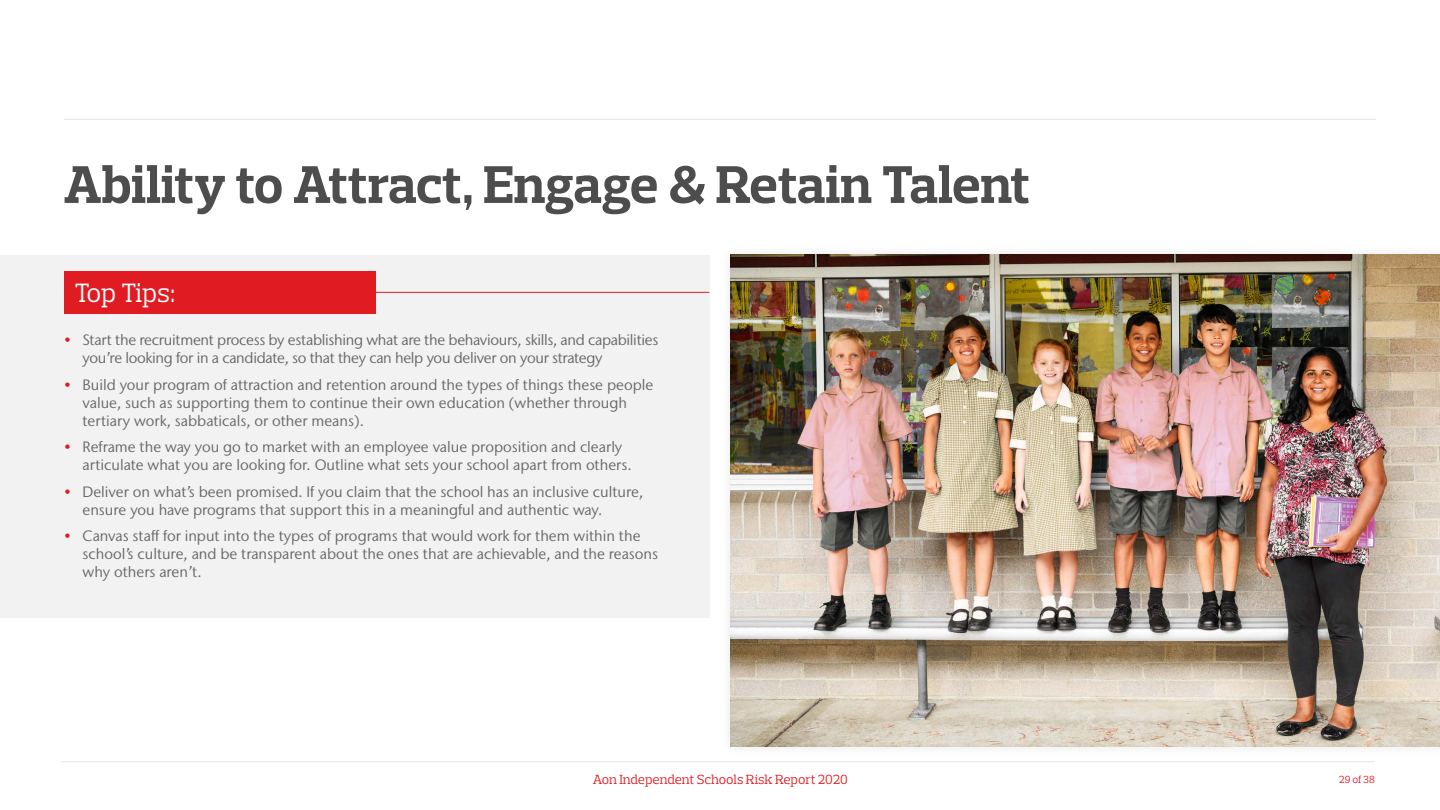
<style>
.page{position:relative;width:1440px;height:810px;background:#fff}
.page>*{position:absolute;margin:0;border:0;box-sizing:border-box;transform-origin:0 0}
.t1{font:700 54px "Prelo Slab";letter-spacing:-.01em;color:#4d4d4d}
.t2{font:27px "Prelo Slab";letter-spacing:-.01em;color:#fff}
.t3{font:15px/18px "Stone Sans IIITC Pro";color:#666}
.t4{font:15px/18px "Stone Sans IIITC Pro";letter-spacing:-.02em;color:#666}
.t5{font:13.5px "Prelo Slab";color:#e11b22}
.t6{font:10.5px "Prelo Slab";color:#e11b22}
.s1{color:#e11b22}
</style>
<div class="page">
<hr style="left:61px;top:761px;width:1314px;height:1px;background:#e6e6e6">
<div style="left:0;top:255px;width:709px;height:363px;background:#f2f2f2"></div>
<div style="left:719px;top:243px;width:721px;height:515px;background:#000;opacity:.1"></div>
<img style="left:731px;top:255px;width:709px;height:491px">
<hr style="left:64px;top:119px;width:1312px;height:1px;background:#e6e6e6">
<div style="left:64px;top:271px;width:312px;height:43px;background:#e11b22"></div>
<hr style="left:376px;top:292px;width:333px;height:1px;background:#e11b22">
<h1 class="t1" style="left:64px;top:152px;width:968px">Ability to Attract, Engage &amp; Retain Talent</h1>
<h2 class="t2" style="left:74px;top:277px;width:102px">Top Tips:</h2>
<p class="t4" style="left:83px;top:331px;width:577px;text-indent:-19px"><span class="s1">•</span> Start the recruitment process by establishing what are the behaviours, skills, and capabilities you’re looking for in a candidate, so that they can help you deliver on your strategy</p>
<p class="t3" style="left:83px;top:376px;width:572px;text-indent:-19px"><span class="s1">•</span> Build your program of attraction and retention around the types of things these people value, such as supporting them to continue their own education (whether through tertiary work, sabbaticals, or other means).</p>
<p class="t3" style="left:83px;top:438px;width:551px;text-indent:-19px"><span class="s1">•</span> Reframe the way you go to market with an employee value proposition and clearly articulate what you are looking for. Outline what sets your school apart from others.</p>
<p class="t3" style="left:83px;top:483px;width:562px;text-indent:-19px"><span class="s1">•</span> Deliver on what’s been promised. If you claim that the school has an inclusive culture, ensure you have programs that support this in a meaningful and authentic way.</p>
<p class="t3" style="left:83px;top:527px;width:577px;text-indent:-19px"><span class="s1">•</span> Canvas staff for input into the types of programs that would work for them within the school’s culture, and be transparent about the ones that are achievable, and the reasons why others aren’t.</p>
<p class="t5" style="left:593px;top:771px;width:256px">Aon Independent Schools Risk Report 2020</p>
<p class="t6" style="left:1339px;top:773px;width:37px">29 of 38</p>
</div>
